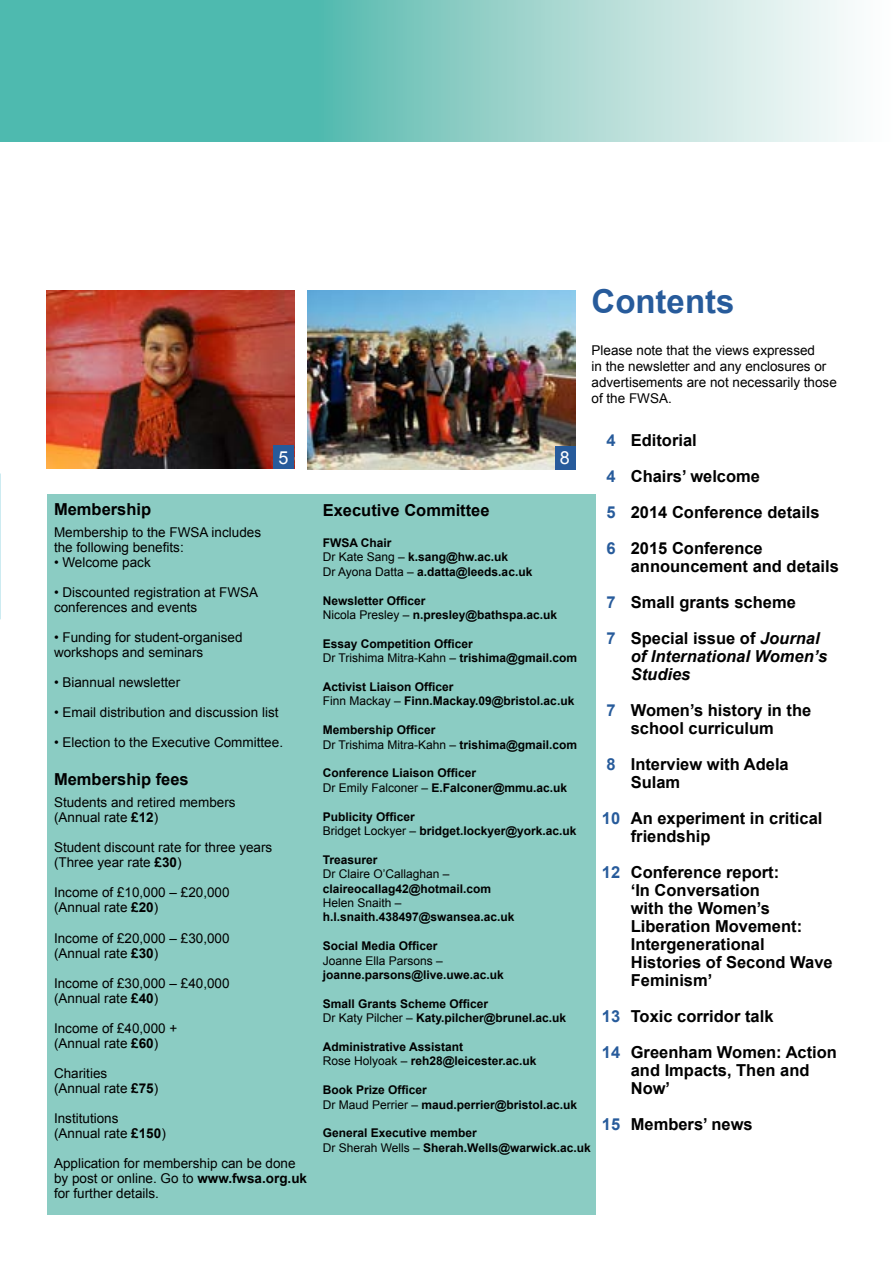
<style>
.page{position:relative;width:893px;height:1263px;background:#fff}
.page>*{position:absolute;margin:0;border:0;box-sizing:border-box;transform-origin:0 0}
.t1{font:700 33px "Arial";color:#275b9b}
.t2{font:18px "Arial";color:#fff}
.t3{font:700 16.5px/18px "Arial";color:#000}
.t4{font:italic 700 16.5px/18px "Arial";color:#000}
.t5{font:700 16.5px/36px "Arial";color:#275b9b}
.t6{font:13.5px/15px "Arial";color:#000}
.t7{font:700 12px/14.4px "Arial";color:#000}
.t8{font:12px "Arial";color:#000}
.s1{font-weight:700}
.s2{font-weight:400}
.s3{font-style:italic}
</style>
<div class="page">
<div style="left:47px;top:495px;width:548px;height:720px;background:#8bccc3"></div>
<img style="left:47px;top:290px;width:247px;height:179px">
<img style="left:307px;top:290px;width:268px;height:180px">
<div style="left:273px;top:446px;width:21px;height:23px;background:#275b9b"></div>
<div style="left:555px;top:447px;width:20px;height:23px;background:#275b9b"></div>
<div style="left:0;top:0;width:323px;height:142px;background:#4ebaaf"></div>
<div style="left:316px;top:0;width:577px;height:142px;background:linear-gradient(to right,#5dbaaf,#fff)"></div>
<h1 class="t1" style="left:591px;top:280px;width:144px">Contents</h1>
<p class="t6" style="left:591px;top:342px;width:247px;line-height:16.2px">Please note that the views expressed<br>in the newsletter and any enclosures or advertisements are not necessarily those of the FWSA.</p>
<h2 class="t2" style="left:279px;top:446px;width:12px">5</h2>
<h2 class="t2" style="left:560px;top:446px;width:12px">8</h2>
<h3 class="t3" style="left:54px;top:501px;width:99px">Membership</h3>
<p class="t6" style="left:54px;top:525px;width:209px">Membership to the FWSA includes the following benefits:</p>
<p class="t6" style="left:54px;top:555px;width:98px">• Welcome pack</p>
<p class="t6" style="left:54px;top:585px;width:206px">• Discounted registration at FWSA conferences and events</p>
<p class="t6" style="left:54px;top:630px;width:190px">• Funding for student-organised workshops and seminars</p>
<p class="t6" style="left:54px;top:675px;width:128px">• Biannual newsletter</p>
<p class="t6" style="left:54px;top:705px;width:226px">• Email distribution and discussion list</p>
<p class="t6" style="left:54px;top:735px;width:231px">• Election to the Executive Committee.</p>
<h3 class="t3" style="left:54px;top:771px;width:136px">Membership fees</h3>
<p class="t6" style="left:54px;top:795px;width:183px">Students and retired members (Annual rate <span class="s1">£12</span>)</p>
<p class="t6" style="left:54px;top:840px;width:220px">Student discount rate for three years (Three year rate <span class="s1">£30</span>)</p>
<p class="t6" style="left:54px;top:885px;width:177px">Income of £10,000 – £20,000 (Annual rate <span class="s1">£20</span>)</p>
<p class="t6" style="left:54px;top:930px;width:177px">Income of £20,000 – £30,000 (Annual rate <span class="s1">£30</span>)</p>
<p class="t6" style="left:54px;top:975px;width:177px">Income of £30,000 – £40,000 (Annual rate <span class="s1">£40</span>)</p>
<p class="t6" style="left:54px;top:1020px;width:125px">Income of £40,000 + (Annual rate <span class="s1">£60</span>)</p>
<p class="t6" style="left:54px;top:1065px;width:106px">Charities<br>(Annual rate <span class="s1">£75</span>)</p>
<p class="t6" style="left:54px;top:1110px;width:113px">Institutions (Annual rate <span class="s1">£150</span>)</p>
<p class="t6" style="left:54px;top:1155px;width:255px">Application for membership can be done by post or online. Go to <span class="s1">www.fwsa.org.uk </span>for further details.</p>
<h3 class="t3" style="left:323px;top:502px;width:168px">Executive Committee</h3>
<p class="t7" style="left:323px;top:536px;width:211px">FWSA Chair<br><span class="s2">Dr Kate Sang –</span> k.sang@hw.ac.uk<br><span class="s2">Dr Ayona Datta –</span> a.datta@leeds.ac.uk</p>
<p class="t7" style="left:323px;top:593px;width:236px">Newsletter Officer<br><span class="s2">Nicola Presley –</span> n.presley@bathspa.ac.uk</p>
<p class="t7" style="left:323px;top:637px;width:256px">Essay Competition Officer<br><span class="s2">Dr Trishima Mitra-Kahn –</span> trishima@gmail.com</p>
<p class="t7" style="left:323px;top:680px;width:253px">Activist Liaison Officer<br><span class="s2">Finn Mackay –</span> Finn.Mackay.09@bristol.ac.uk</p>
<p class="t7" style="left:323px;top:723px;width:256px">Membership Officer<br><span class="s2">Dr Trishima Mitra-Kahn –</span> trishima@gmail.com</p>
<p class="t7" style="left:323px;top:766px;width:246px">Conference Liaison Officer<br><span class="s2">Dr Emily Falconer –</span> E.Falconer@mmu.ac.uk</p>
<p class="t7" style="left:323px;top:809px;width:255px">Publicity Officer<br><span class="s2">Bridget Lockyer –</span> bridget.lockyer@york.ac.uk</p>
<p class="t7" style="left:323px;top:853px;width:56px">Treasurer</p>
<p class="t8" style="left:323px;top:866px;width:128px">Dr Claire O’Callaghan –</p>
<p class="t7" style="left:323px;top:881px;width:170px">claireocallag42@hotmail.com</p>
<p class="t8" style="left:323px;top:895px;width:80px">Helen Snaith –</p>
<p class="t7" style="left:323px;top:910px;width:193px">h.l.snaith.438497@swansea.ac.uk</p>
<p class="t7" style="left:323px;top:939px;width:116px">Social Media Officer</p>
<p class="t8" style="left:323px;top:952px;width:122px">Joanne Ella Parsons –</p>
<p class="t7" style="left:323px;top:968px;width:183px">joanne.parsons@live.uwe.ac.uk</p>
<p class="t7" style="left:323px;top:997px;width:245px">Small Grants Scheme Officer<br><span class="s2">Dr Katy Pilcher –</span> Katy.pilcher@brunel.ac.uk</p>
<p class="t7" style="left:323px;top:1040px;width:215px">Administrative Assistant<br><span class="s2">Rose Holyoak –</span> reh28@leicester.ac.uk</p>
<p class="t7" style="left:323px;top:1083px;width:256px">Book Prize Officer<br><span class="s2">Dr Maud Perrier –</span> maud.perrier@bristol.ac.uk</p>
<p class="t7" style="left:323px;top:1126px;width:270px">General Executive member<br><span class="s2">Dr Sherah Wells –</span> Sherah.Wells@warwick.ac.uk</p>
<h3 class="t5" style="left:606px;top:422px;width:11px;text-align:justify">4<br>4<br>5<br>6</h3>
<h3 class="t5" style="left:606px;top:584px;width:11px">7<br>7</h3>
<h3 class="t5" style="left:606px;top:693px;width:11px">7</h3>
<h3 class="t5" style="left:606px;top:747px;width:11px">8</h3>
<h3 class="t5" style="left:602px;top:801px;width:20px">10</h3>
<h3 class="t5" style="left:602px;top:855px;width:20px">12</h3>
<h3 class="t5" style="left:602px;top:999px;width:20px">13<br>14</h3>
<h3 class="t5" style="left:602px;top:1107px;width:20px">15</h3>
<h3 class="t3" style="left:631px;top:422px;width:190px;line-height:36px">Editorial<br>Chairs’ welcome<br>2014 Conference details<br>2015 Conference</h3>
<h3 class="t3" style="left:631px;top:548px;width:210px;line-height:36px">announcement and details<br>Small grants scheme<br>Special issue of <span class="s3">Journal</span></h3>
<h3 class="t4" style="left:631px;top:648px;width:198px">of International Women’s<br>Studies</h3>
<h3 class="t3" style="left:631px;top:702px;width:182px">Women’s history in the school curriculum</h3>
<h3 class="t3" style="left:631px;top:756px;width:160px">Interview with Adela<br>Sulam</h3>
<h3 class="t3" style="left:631px;top:810px;width:193px">An experiment in critical friendship</h3>
<h3 class="t3" style="left:631px;top:864px;width:204px">Conference report:<br>‘In Conversation<br>with the Women’s<br>Liberation Movement:<br>Intergenerational<br>Histories of Second Wave<br>Feminism’</h3>
<h3 class="t3" style="left:631px;top:999px;width:208px;line-height:36px">Toxic corridor talk<br>Greenham Women: Action</h3>
<h3 class="t3" style="left:631px;top:1062px;width:180px">and Impacts, Then and<br>Now’</h3>
<h3 class="t3" style="left:631px;top:1116px;width:123px">Members’ news</h3>
</div>
